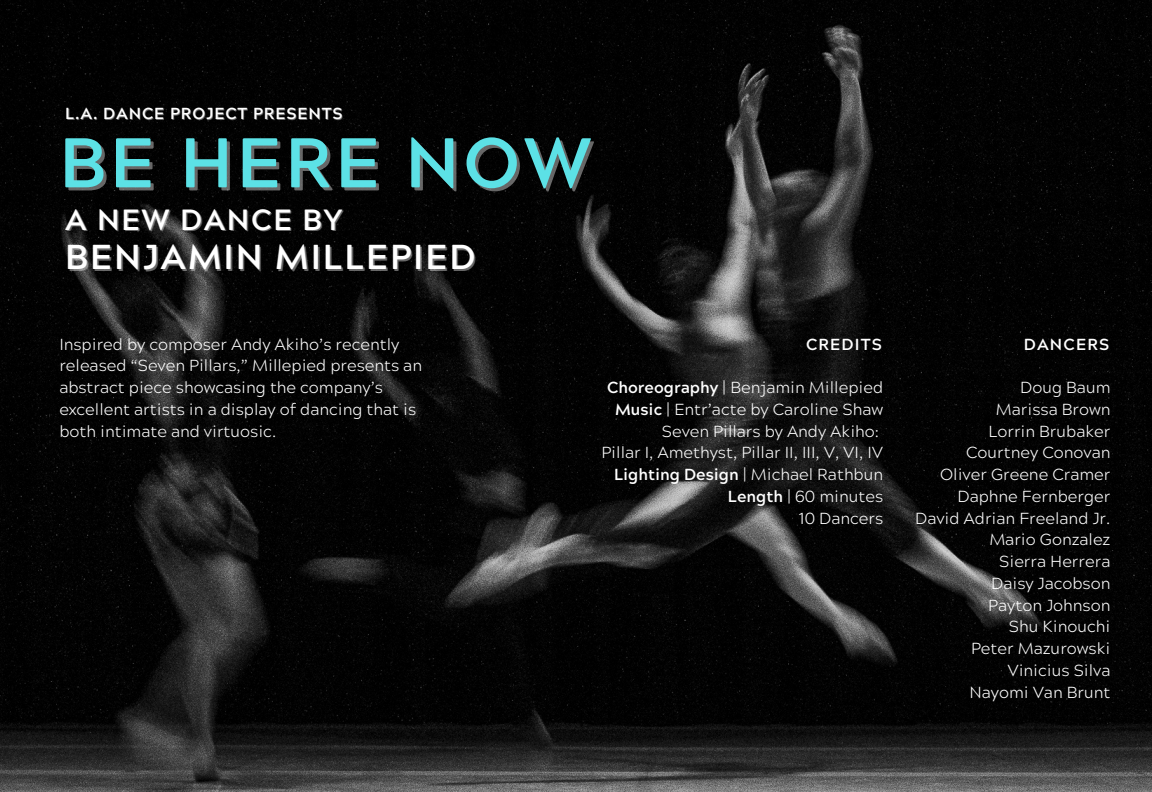
<style>
.page{position:relative;width:1152px;height:792px;background:#fff}
.page>*{position:absolute;margin:0;border:0;box-sizing:border-box;transform-origin:0 0}
.t1{font:700 70.1px "Acherus Grotesque";letter-spacing:.055em;color:#5ce1e6}
.t2{font:700 34.6px "Acherus Grotesque";letter-spacing:.055em;color:#fff}
.t3{font:700 29.2px "Acherus Grotesque";letter-spacing:.055em;color:#fff}
.t4{font:300 16px/21.8px "Acherus Grotesque";color:#fff}
.t5{font:700 16px "Acherus Grotesque";letter-spacing:.055em;color:#fff}
.s1{font-weight:700}
</style>
<div class="page">
<img style="left:0;top:0;width:1152px;height:792px">
<p class="t5" style="left:65px;top:107px;width:279px">L.A. DANCE PROJECT PRESENTS</p>
<p class="t1" style="left:59px;top:135px;width:533px">BE HERE NOW</p>
<p class="t3" style="left:65px;top:208px;width:279px">A NEW DANCE BY</p>
<p class="t2" style="left:65px;top:243px;width:412px">BENJAMIN MILLEPIED</p>
<p class="t4" style="left:59px;top:335px;width:364px">Inspired by composer Andy Akiho’s recently released “Seven Pillars,” Millepied presents an abstract piece showcasing the company’s excellent artists in a display of dancing that is both intimate and virtuosic.</p>
<p class="t5" style="left:806px;top:338px;width:77px">CREDITS</p>
<p class="t4" style="left:607px;top:379px;width:278px"><span class="s1">Choreography</span> | Benjamin Millepied</p>
<p class="t4" style="left:615px;top:401px;width:270px"><span class="s1">Music</span> | Entr’acte by Caroline Shaw</p>
<p class="t4" style="left:662px;top:422px;width:219px">Seven Pillars by Andy Akiho:</p>
<p class="t4" style="left:601px;top:444px;width:283px">Pillar I, Amethyst, Pillar II, III, V, VI, IV</p>
<p class="t4" style="left:614px;top:466px;width:271px"><span class="s1">Lighting Design</span> | Michael Rathbun</p>
<p class="t4" style="left:728px;top:488px;width:157px"><span class="s1">Length</span> | 60 minutes</p>
<p class="t4" style="left:799px;top:509px;width:86px">10 Dancers</p>
<p class="t5" style="left:1024px;top:338px;width:87px">DANCERS</p>
<p class="t4" style="left:1020px;top:379px;width:92px">Doug Baum</p>
<p class="t4" style="left:996px;top:401px;width:116px">Marissa Brown</p>
<p class="t4" style="left:988px;top:422px;width:124px">Lorrin Brubaker</p>
<p class="t4" style="left:966px;top:444px;width:146px">Courtney Conovan</p>
<p class="t4" style="left:940px;top:466px;width:172px">Oliver Greene Cramer</p>
<p class="t4" style="left:958px;top:488px;width:154px">Daphne Fernberger</p>
<p class="t4" style="left:915px;top:509px;width:197px">David Adrian Freeland Jr.</p>
<p class="t4" style="left:989px;top:531px;width:123px">Mario Gonzalez</p>
<p class="t4" style="left:999px;top:553px;width:113px">Sierra Herrera</p>
<p class="t4" style="left:991px;top:575px;width:121px">Daisy Jacobson</p>
<p class="t4" style="left:988px;top:596px;width:124px">Payton Johnson</p>
<p class="t4" style="left:1009px;top:618px;width:103px">Shu Kinouchi</p>
<p class="t4" style="left:971px;top:640px;width:141px">Peter Mazurowski</p>
<p class="t4" style="left:1007px;top:662px;width:105px">Vinicius Silva</p>
<p class="t4" style="left:969px;top:683px;width:143px">Nayomi Van Brunt</p>
</div>
